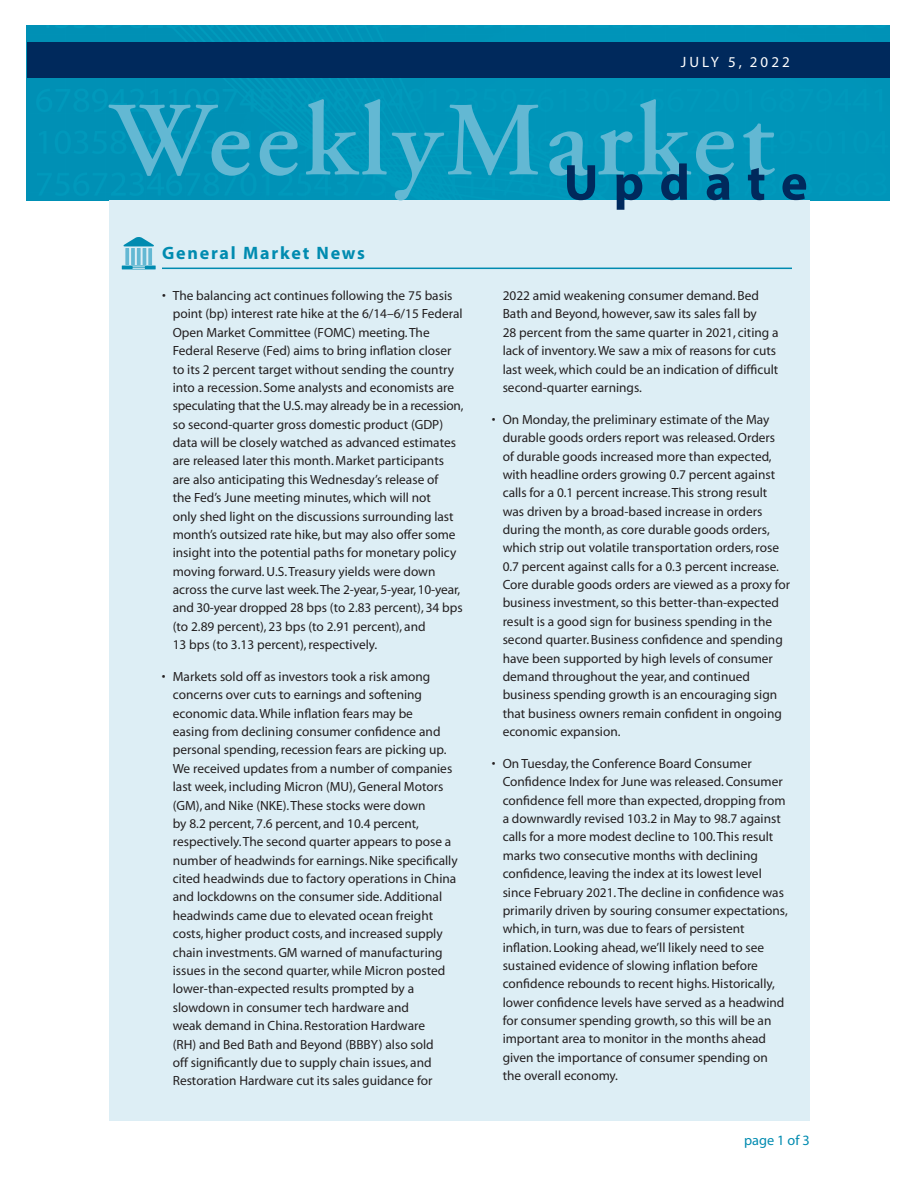
<style>
.page{position:relative;width:918px;height:1188px;background:#fff}
.page>*{position:absolute;margin:0;border:0;box-sizing:border-box;transform-origin:0 0}
.t1{font:600 105px "Adobe Garamond";letter-spacing:.05em;color:#63b8d3}
.t2{font:700 51px "Myriad";letter-spacing:.295em;color:#00295c}
.t3{font:700 18px "Myriad";letter-spacing:.1em;color:#008bb0}
.t4{font:15px "Myriad";letter-spacing:.2em;color:#fff}
.t5{font:14.25px "Myriad";color:#008bb0}
.t6{font:13.35px/18.3px "Myriad";color:#231f20}
</style>
<div class="page">
<div style="left:27px;top:26px;width:863px;height:174px;background:#0095b9"></div>
<div style="left:109px;top:200px;width:701px;height:921px;background:#ddeef5"></div>
<svg style="left:125px;top:248px;width:4px;height:17px"></svg>
<hr style="left:131px;top:248px;width:4px;height:17px;background:#6abbd5">
<hr style="left:143px;top:248px;width:3px;height:17px;background:#63b8d3">
<svg style="left:137px;top:248px;width:4px;height:17px"></svg>
<svg style="left:148px;top:248px;width:4px;height:17px"></svg>
<svg style="left:123px;top:237px;width:31px;height:9px"></svg>
<hr style="left:122px;top:266px;width:34px;height:3px;background:#008bb0">
<svg style="left:123px;top:266px;width:32px;height:4px"></svg>
<hr style="left:162px;top:268px;width:630px;height:1px;background:#008bb0">
<div style="left:27px;top:43px;width:863px;height:35px;background:#00295c"></div>
<p class="t4" style="left:681px;top:54px;width:110px">JULY 5, 2022</p>
<h1 class="t1" style="left:111px;top:83px;width:665px">WeeklyMarket</h1>
<h2 class="t2" style="left:564px;top:156px;width:246px">Update</h2>
<h3 class="t3" style="left:162px;top:244px;width:205px">General Market News</h3>
<p class="t6" style="left:173px;top:287px;width:292px;text-indent:-11px">• The balancing act continues following the 75 basis point (bp) interest rate hike at the 6/14–6/15 Federal Open Market Committee (FOMC) meeting. The Federal Reserve (Fed) aims to bring inflation closer to its 2 percent target without sending the country into a recession. Some analysts and economists are speculating that the U.S. may already be in a recession, so second-quarter gross domestic product (GDP) data will be closely watched as advanced estimates are released later this month. Market participants are also anticipating this Wednesday’s release of<br>the Fed’s June meeting minutes, which will not<br>only shed light on the discussions surrounding last month’s outsized rate hike, but may also offer some insight into the potential paths for monetary policy moving forward. U.S. Treasury yields were down across the curve last week. The 2-year, 5-year, 10-year, and 30-year dropped 28 bps (to 2.83 percent), 34 bps (to 2.89 percent), 23 bps (to 2.91 percent), and<br>13 bps (to 3.13 percent), respectively.</p>
<p class="t6" style="left:173px;top:668px;width:286px;text-indent:-11px">• Markets sold off as investors took a risk among concerns over cuts to earnings and softening economic data. While inflation fears may be<br>easing from declining consumer confidence and personal spending, recession fears are picking up.<br>We received updates from a number of companies last week, including Micron (MU), General Motors (GM), and Nike (NKE). These stocks were down<br>by 8.2 percent, 7.6 percent, and 10.4 percent, respectively. The second quarter appears to pose a number of headwinds for earnings. Nike specifically cited headwinds due to factory operations in China and lockdowns on the consumer side. Additional headwinds came due to elevated ocean freight costs, higher product costs, and increased supply chain investments. GM warned of manufacturing issues in the second quarter, while Micron posted lower-than-expected results prompted by a slowdown in consumer tech hardware and<br>weak demand in China. Restoration Hardware<br>(RH) and Bed Bath and Beyond (BBBY) also sold<br>off significantly due to supply chain issues, and Restoration Hardware cut its sales guidance for</p>
<p class="t6" style="left:503px;top:287px;width:277px">2022 amid weakening consumer demand. Bed Bath and Beyond, however, saw its sales fall by<br>28 percent from the same quarter in 2021, citing a lack of inventory. We saw a mix of reasons for cuts last week, which could be an indication of difficult second-quarter earnings.</p>
<p class="t6" style="left:503px;top:411px;width:289px;text-indent:-11px">• On Monday, the preliminary estimate of the May durable goods orders report was released. Orders<br>of durable goods increased more than expected, with headline orders growing 0.7 percent against calls for a 0.1 percent increase. This strong result was driven by a broad-based increase in orders during the month, as core durable goods orders, which strip out volatile transportation orders, rose 0.7 percent against calls for a 0.3 percent increase.<br>Core durable goods orders are viewed as a proxy for business investment, so this better-than-expected result is a good sign for business spending in the second quarter. Business confidence and spending have been supported by high levels of consumer demand throughout the year, and continued business spending growth is an encouraging sign that business owners remain confident in ongoing economic expansion.</p>
<p class="t6" style="left:503px;top:755px;width:287px;text-indent:-11px">• On Tuesday, the Conference Board Consumer Confidence Index for June was released. Consumer confidence fell more than expected, dropping from a downwardly revised 103.2 in May to 98.7 against calls for a more modest decline to 100. This result marks two consecutive months with declining confidence, leaving the index at its lowest level since February 2021. The decline in confidence was primarily driven by souring consumer expectations, which, in turn, was due to fears of persistent inflation. Looking ahead, we’ll likely need to see sustained evidence of slowing inflation before confidence rebounds to recent highs. Historically, lower confidence levels have served as a headwind for consumer spending growth, so this will be an important area to monitor in the months ahead given the importance of consumer spending on the overall economy.</p>
<p class="t5" style="left:744px;top:1133px;width:67px">page 1 of 3</p>
</div>
